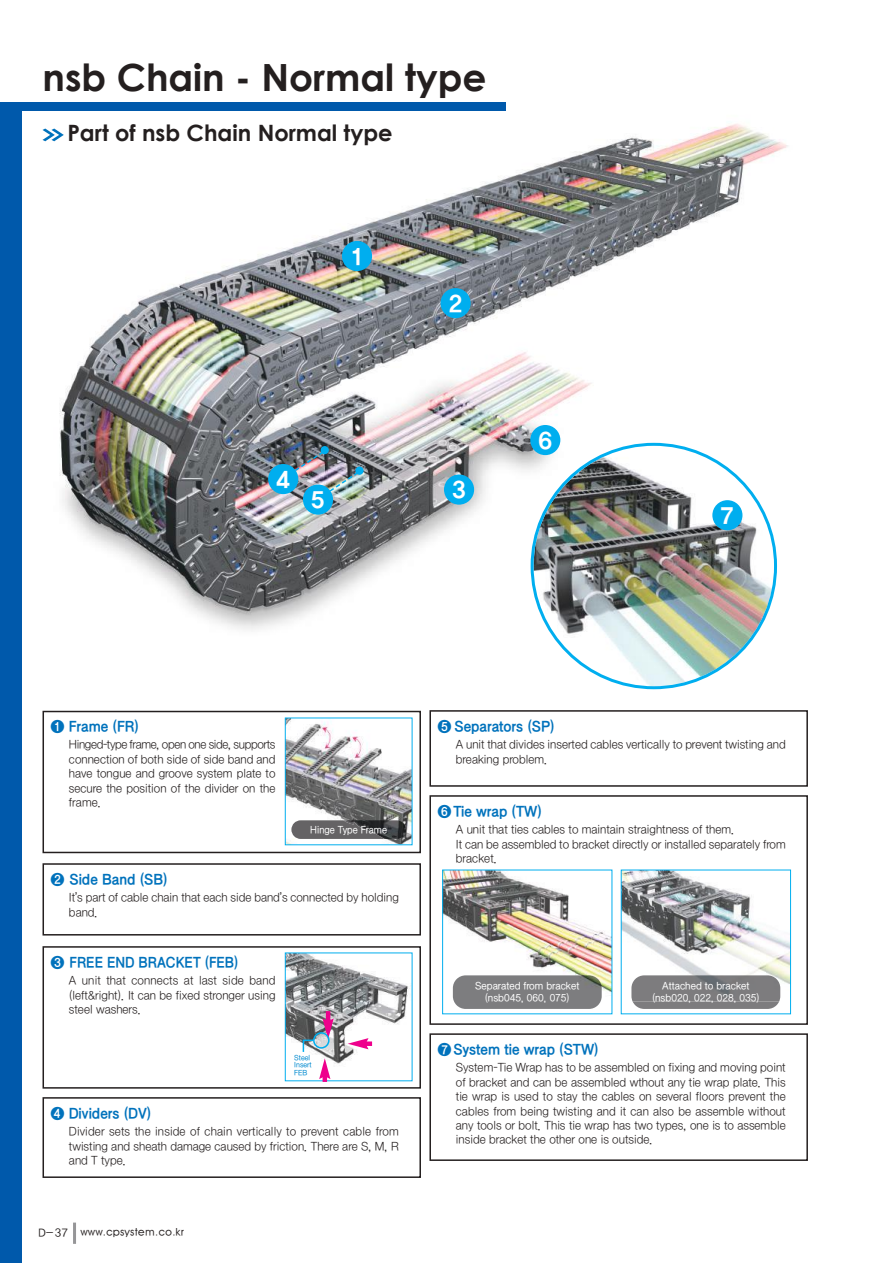
<style>
.page{position:relative;width:893px;height:1263px;background:#fff}
.page>*{position:absolute;margin:0;border:0;box-sizing:border-box;transform-origin:0 0}
.t1{font:700 37.5px "Century Gothic";color:#241f1f}
.t2{font:700 22.5px "Century Gothic";color:#241f1f}
.t3{font:21.75px "YGO15";color:#fff}
.t4{font:700 15px "SD Gothic QXP";color:#0072bc}
.t5{font:300 12px/14.4px "SD Gothic QXP";color:#241f1f;text-align:justify}
.t6{font:500 10.5px/12.6px "SD Gothic QXP";color:#fff;text-align:center}
.t7{font:10.5px "HY Wul Nun Light Pro";color:#241f1f}
.t8{font:500 10.5px "SD Gothic QXP";color:#fff;scale:.95 1}
.t9{font:500 7.5px/7.5px "SD Gothic QXP";color:#008ad0}
.s1{font-family:"YGO22";font-size:12px}
</style>
<div class="page">
<hr style="left:73px;top:1222px;width:3px;height:22px;background:#969698">
<img style="left:42px;top:124px;width:746px;height:506px">
<div style="left:440px;top:288px;width:31px;height:30px;background:#00aeef;border-radius:50%"></div>
<div style="left:444px;top:474px;width:30px;height:31px;background:#00aeef;border-radius:50%"></div>
<div style="left:530px;top:425px;width:30px;height:30px;background:#00aeef;border-radius:50%"></div>
<div style="left:342px;top:241px;width:30px;height:30px;background:#00aeef;border-radius:50%"></div>
<img style="left:531px;top:443px;width:246px;height:246px">
<div style="left:355px;top:467px;width:9px;height:8px;background:#00aeef;border-radius:50%"></div>
<div style="left:303px;top:484px;width:30px;height:31px;background:#00aeef;border-radius:50%"></div>
<img style="left:287px;top:450px;width:73px;height:47px">
<div style="left:321px;top:446px;width:8px;height:8px;background:#00aeef;border-radius:50%"></div>
<div style="left:268px;top:464px;width:30px;height:30px;background:#00aeef;border-radius:50%"></div>
<div style="left:712px;top:500px;width:30px;height:30px;background:#00aeef;border-radius:50%"></div>
<div style="left:0;top:102px;width:21px;height:1161px;background:#0059ab"></div>
<div style="left:0;top:102px;width:506px;height:9px;background:#0059ab"></div>
<svg style="left:43px;top:129px;width:21px;height:12px"></svg>
<div style="left:43px;top:711px;width:378px;height:142px;border:2px solid #241f1f"></div>
<div style="left:43px;top:863px;width:378px;height:72px;border:2px solid #241f1f"></div>
<div style="left:43px;top:946px;width:378px;height:143px;border:2px solid #241f1f"></div>
<div style="left:43px;top:1097px;width:378px;height:81px;border:2px solid #241f1f"></div>
<div style="left:429px;top:710px;width:379px;height:77px;border:2px solid #241f1f"></div>
<div style="left:429px;top:795px;width:379px;height:230px;border:2px solid #241f1f"></div>
<div style="left:429px;top:1033px;width:379px;height:128px;border:2px solid #241f1f"></div>
<img style="left:287px;top:720px;width:123px;height:123px">
<svg style="left:291px;top:820px;width:52px;height:19px"></svg>
<img style="left:343px;top:820px;width:63px;height:19px">
<img style="left:287px;top:954px;width:123px;height:110px">
<hr style="left:326px;top:1011px;width:4px;height:11px;background:#ee008c">
<svg style="left:348px;top:1038px;width:24px;height:11px"></svg>
<img style="left:444px;top:872px;width:166px;height:125px">
<svg style="left:302px;top:1018px;width:32px;height:64px"></svg>
<img style="left:453px;top:975px;width:149px;height:34px">
<img style="left:623px;top:872px;width:166px;height:126px">
<svg style="left:633px;top:1001px;width:146px;height:8px"></svg>
<img style="left:631px;top:975px;width:149px;height:26px">
<h1 class="t1" style="left:43px;top:53px;width:445px">nsb Chain - Normal type</h1>
<h2 class="t2" style="left:67px;top:118px;width:327px">Part of nsb Chain Normal type</h2>
<h3 class="t3" style="left:351px;top:242px;width:14px">1</h3>
<h3 class="t3" style="left:276px;top:465px;width:17px">4</h3>
<h3 class="t3" style="left:310px;top:486px;width:17px">5</h3>
<h3 class="t3" style="left:448px;top:289px;width:17px">2</h3>
<h3 class="t3" style="left:451px;top:476px;width:17px">3</h3>
<h3 class="t3" style="left:537px;top:426px;width:17px">6</h3>
<h3 class="t3" style="left:720px;top:501px;width:16px">7</h3>
<p class="t4" style="left:51px;top:718px;width:90px">❶ Frame (FR)</p>
<p class="t5" style="left:69px;top:737px;width:208px">Hinged-type frame, open one side, supports connection of both side of side band and have tongue and groove system plate to secure the position of the divider on the frame.</p>
<p class="t8" style="left:310px;top:824px;width:82px">Hinge Type Frame</p>
<p class="t4" style="left:51px;top:872px;width:118px">❷ Side Band (SB)</p>
<p class="t5" style="left:69px;top:890px;width:331px">It’s part of cable chain that each side band’s connected by holding band.</p>
<p class="t4" style="left:51px;top:954px;width:189px">❸ FREE END BRACKET (FEB)</p>
<p class="t5" style="left:69px;top:973px;width:208px">A unit that connects at last side band (left&amp;right). It can be fixed stronger using steel washers.</p>
<p class="t9" style="left:294px;top:1054px;width:19px">Steel<br>Insert<br>FEB</p>
<p class="t4" style="left:51px;top:1105px;width:102px">❹ Dividers (DV)</p>
<p class="t5" style="left:69px;top:1124px;width:331px">Divider sets the inside of chain vertically to prevent cable from twisting and sheath damage caused by friction. There are S, M, R and T type.</p>
<p class="t7" style="left:37px;top:1226px;width:149px"><span class="s1">D-37</span> www.cpsystem.co.kr</p>
<p class="t4" style="left:438px;top:718px;width:118px">❺ Separators (SP)</p>
<p class="t5" style="left:456px;top:737px;width:331px">A unit that divides inserted cables vertically to prevent twisting and breaking problem.</p>
<p class="t4" style="left:438px;top:803px;width:106px">❻Tie wrap (TW)</p>
<p class="t5" style="left:456px;top:822px;width:331px;text-align:left">A unit that ties cables to maintain straightness of them.<br>It can be assembled to bracket directly or installed separately from bracket.</p>
<p class="t6" style="left:475px;top:979px;width:106px">Separated from bracket (nsb045, 060, 075)</p>
<p class="t6" style="left:652px;top:979px;width:109px">Attached to bracket (nsb020, 022, 028, 035)</p>
<p class="t4" style="left:438px;top:1042px;width:162px">❼System tie wrap (STW)</p>
<p class="t5" style="left:456px;top:1061px;width:331px">System-Tie Wrap has to be assembled on fixing and moving point of bracket and can be assembled wthout any tie wrap plate. This tie wrap is used to stay the cables on several floors prevent the cables from being twisting and it can also be assemble without any tools or bolt. This tie wrap has two types, one is to assemble inside bracket the other one is outside.</p>
</div>
